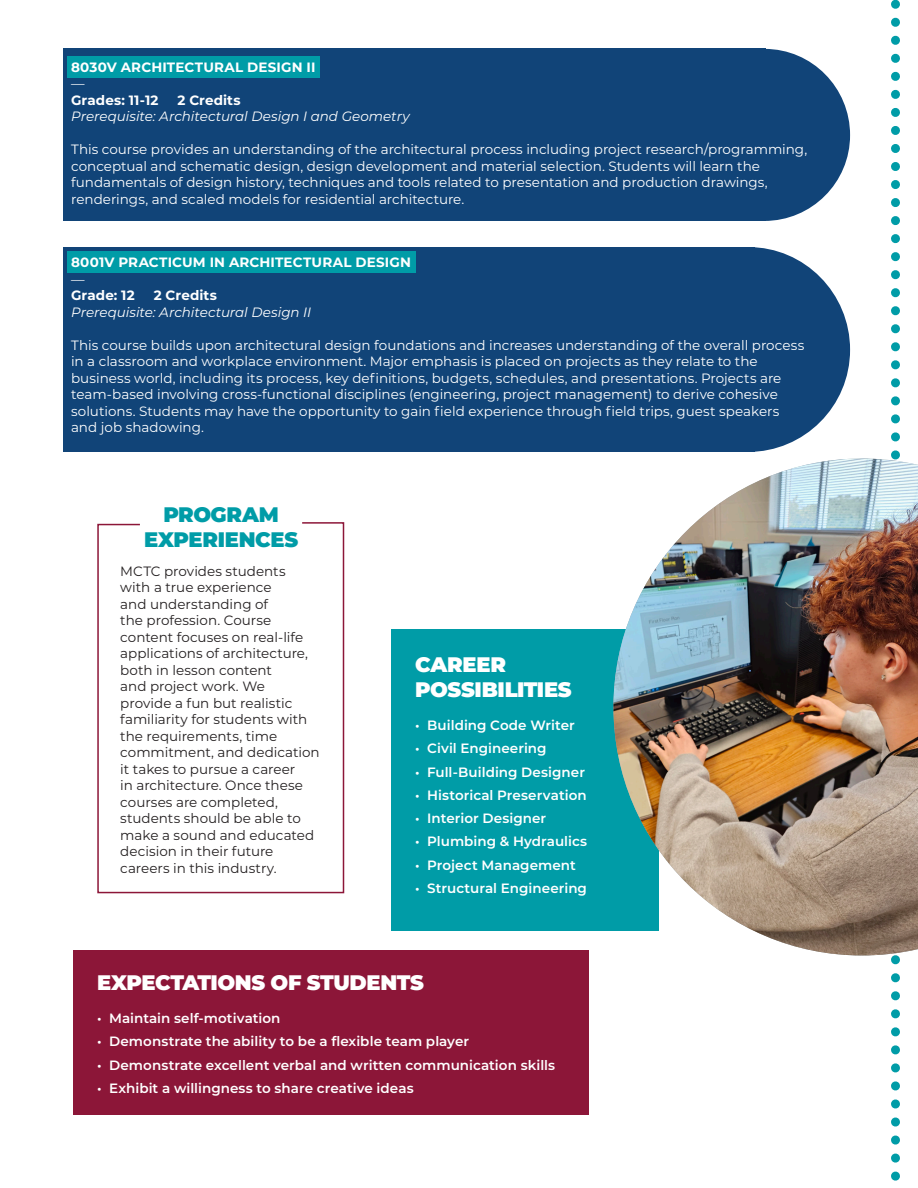
<style>
.page{position:relative;width:918px;height:1188px;background:#fff}
.page>*{position:absolute;margin:0;border:0;box-sizing:border-box;transform-origin:0 0}
.Caption_1{font:900 21px "Montserrat";letter-spacing:-.02em;color:#fff}
.Info_Text{font:900 21px/25.2px "Montserrat";letter-spacing:-.015em;color:#009ca7;text-align:center}
.Caption_1-2{font:13.5px/16.5px "Montserrat";color:#fff}
.Caption_1-3{font:13.5px/16.5px "Montserrat";color:#231f20}
.Caption_1-4{font:600 13.5px "Montserrat";letter-spacing:.005em;color:#fff}
.Caption_1-5{font:italic 13.5px "Montserrat";letter-spacing:-.005em;color:#fff}
.Body_Text_1{font:700 13.5px "Montserrat";letter-spacing:.015em;color:#fff}
.Caption_1-6{font:700 13.5px "Montserrat";letter-spacing:.005em;color:#fff}
</style>
<div class="page">
<svg style="left:891px;top:0;width:9px;height:1181px"></svg>
<div style="left:63px;top:247px;width:692px;height:205px;background:#114478"></div>
<svg style="left:755px;top:247px;width:95px;height:205px"></svg>
<div style="left:63px;top:49px;width:702px;height:172px;background:#114478"></div>
<svg style="left:765px;top:49px;width:85px;height:172px"></svg>
<div style="left:68px;top:56px;width:252px;height:22px;background:#009ca7"></div>
<div style="left:68px;top:252px;width:348px;height:21px;background:#009ca7"></div>
<svg style="left:97px;top:522px;width:248px;height:372px"></svg>
<div style="left:392px;top:629px;width:267px;height:302px;background:#009ca7"></div>
<div style="left:73px;top:950px;width:516px;height:165px;background:#8c1638"></div>
<img style="left:613px;top:459px;width:305px;height:497px">
<p class="Body_Text_1" style="left:71px;top:57px;width:246px">8030V ARCHITECTURAL DESIGN II</p>
<p class="Caption_1-2" style="left:71px;top:75px;width:15px">―</p>
<p class="Caption_1-6" style="left:71px;top:90px;width:89px">Grades: 11-12</p>
<p class="Caption_1-6" style="left:178px;top:90px;width:65px">2 Credits</p>
<p class="Caption_1-5" style="left:71px;top:107px;width:340px">Prerequisite: Architectural Design I and Geometry</p>
<p class="Caption_1-2" style="left:71px;top:141px;width:738px">This course provides an understanding of the architectural process including project research/programming, conceptual and schematic design, design development and material selection. Students will learn the fundamentals of design history, techniques and tools related to presentation and production drawings, renderings, and scaled models for residential architecture.</p>
<p class="Body_Text_1" style="left:71px;top:253px;width:341px">8001V PRACTICUM IN ARCHITECTURAL DESIGN</p>
<p class="Caption_1-2" style="left:71px;top:270px;width:15px">―</p>
<p class="Caption_1-6" style="left:71px;top:286px;width:65px">Grade: 12</p>
<p class="Caption_1-6" style="left:154px;top:286px;width:65px">2 Credits</p>
<p class="Caption_1-5" style="left:71px;top:303px;width:242px">Prerequisite: Architectural Design II</p>
<p class="Caption_1-2" style="left:71px;top:336px;width:735px">This course builds upon architectural design foundations and increases understanding of the overall process in a classroom and workplace environment. Major emphasis is placed on projects as they relate to the business world, including its process, key definitions, budgets, schedules, and presentations. Projects are team-based involving cross-functional disciplines (engineering, project management) to derive cohesive solutions. Students may have the opportunity to gain field experience through field trips, guest speakers and job shadowing.</p>
<p class="Info_Text" style="left:144px;top:500px;width:156px">PROGRAM<br>EXPERIENCES</p>
<p class="Caption_1-3" style="left:120px;top:562px;width:201px">MCTC provides students<br>with a true experience<br>and understanding of<br>the profession. Course content focuses on real-life applications of architecture, both in lesson content<br>and project work. We<br>provide a fun but realistic familiarity for students with the requirements, time commitment, and dedication it takes to pursue a career<br>in architecture. Once these courses are completed, students should be able to make a sound and educated decision in their future careers in this industry.</p>
<p class="Caption_1" style="left:415px;top:649px;width:92px">CAREER</p>
<p class="Caption_1" style="left:415px;top:674px;width:158px">POSSIBILITIES</p>
<p class="Caption_1-4" style="left:415px;top:716px;width:161px">• Building Code Writer</p>
<p class="Caption_1-4" style="left:415px;top:739px;width:133px">• Civil Engineering</p>
<p class="Caption_1-4" style="left:415px;top:762px;width:171px">• Full-Building Designer</p>
<p class="Caption_1-4" style="left:415px;top:786px;width:173px">• Historical Preservation</p>
<p class="Caption_1-4" style="left:415px;top:809px;width:133px">• Interior Designer</p>
<p class="Caption_1-4" style="left:415px;top:832px;width:173px">• Plumbing &amp; Hydraulics</p>
<p class="Caption_1-4" style="left:415px;top:855px;width:162px">• Project Management</p>
<p class="Caption_1-4" style="left:415px;top:879px;width:173px">• Structural Engineering</p>
<p class="Caption_1" style="left:97px;top:967px;width:328px">EXPECTATIONS OF STUDENTS</p>
<p class="Caption_1-4" style="left:97px;top:1009px;width:185px">• Maintain self-motivation</p>
<p class="Caption_1-4" style="left:97px;top:1032px;width:374px">• Demonstrate the ability to be a flexible team player</p>
<p class="Caption_1-4" style="left:97px;top:1055px;width:460px">• Demonstrate excellent verbal and written communication skills</p>
<p class="Caption_1-4" style="left:97px;top:1079px;width:318px">• Exhibit a willingness to share creative ideas</p>
</div>
